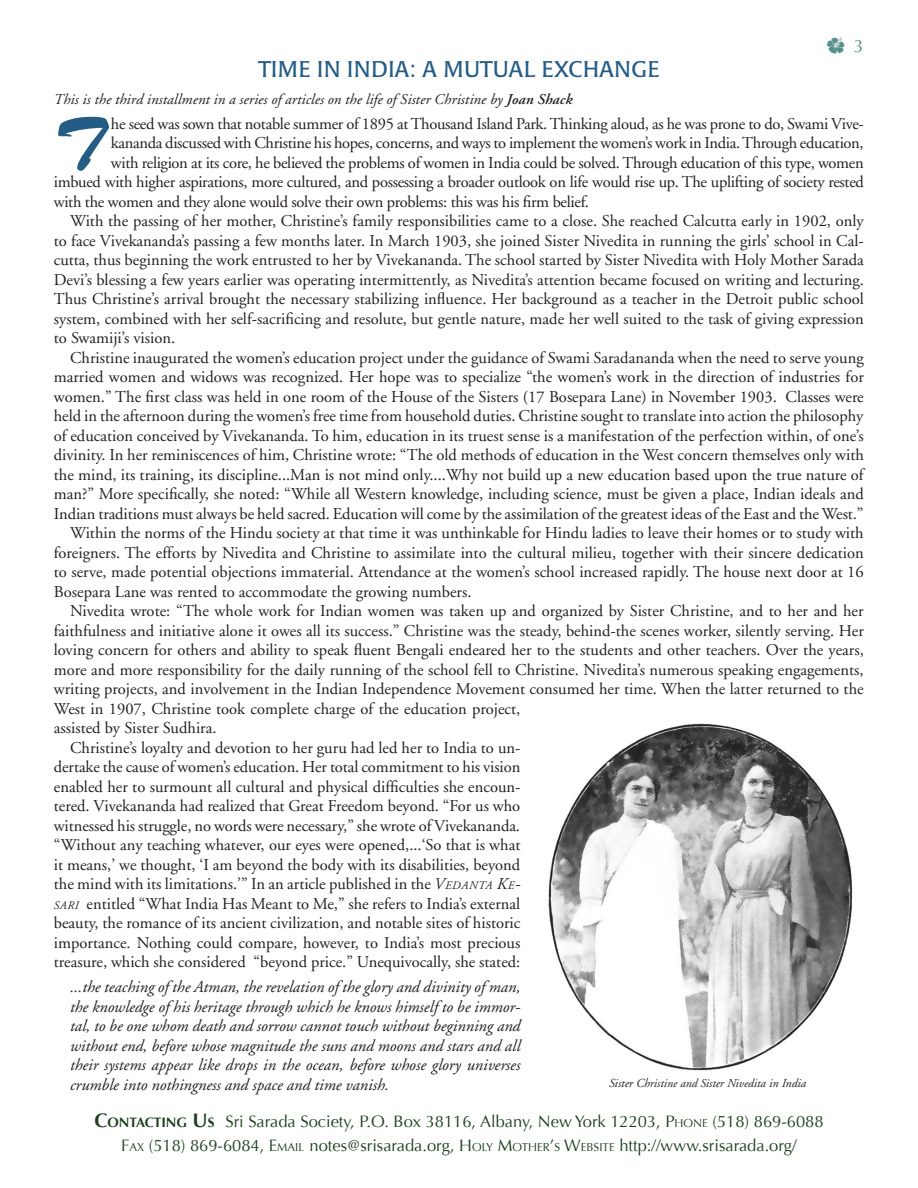
<style>
.page{position:relative;width:918px;height:1188px;background:#fff}
.page>*{position:absolute;margin:0;border:0;box-sizing:border-box;transform-origin:0 0}
.drop_cap{font:73.5px "Brush Script Std";color:#255c85}
.Heading_New_Blue{font:22.5px "Poppl Laudatio";letter-spacing:.02em;color:#255c85}
.t1{font:18px "Hibiscus";color:#54908b}
.body_text{font:16.5px/19.5px "Adobe Garamond";color:#231f20;text-align:justify}
.drop_cap-2{font:16.5px "Adobe Garamond";letter-spacing:-.02em;color:#231f20}
.Indent_It{font:italic 16.5px/19.5px "Adobe Garamond";color:#231f20;text-align:justify}
.Header_Line_Sm{font:16.5px "Optima";color:#1d401d}
.Intro{font:italic 15px "Adobe Garamond";letter-spacing:.01em;color:#231f20}
.t2{font:italic 12px "Adobe Garamond";color:#231f20}
.s1{font-family:"Optima"}
.s2{font-weight:600}
.s3{font-family:"Adobe Garamond Pro";font-style:italic}
.s4{font-family:"Adobe Garamond Pro";font-style:italic;font-size:11.55px}
.s5{font-size:12.3px}
.s6{font-weight:700;font-size:19.5px}
.s7{font-weight:700;font-size:13.65px}
.s8{font-style:inherit}
.s9{font-size:11.55px}
</style>
<div class="page">
<img style="left:548px;top:723px;width:305px;height:348px">
<p class="t1" style="left:827px;top:37px;width:39px">y <span class="s1">3</span></p>
<p class="Heading_New_Blue" style="left:258px;top:56px;width:403px">TIME IN INDIA: A MUTUAL EXCHANGE</p>
<p class="Intro" style="left:54px;top:91px;width:520px">This is the third installment in a series of articles on the life of Sister Christine by <span class="s2">Joan Shack</span></p>
<p class="drop_cap" style="left:54px;top:103px;width:51px">T</p>
<p class="drop_cap-2" style="left:111px;top:115px;width:754px">he seed was sown that notable summer of 1895 at Thousand Island Park. Thinking aloud, as he was prone to do, Swami Vive-</p>
<p class="drop_cap-2" style="left:111px;top:134px;width:754px">kananda discussed with Christine his hopes, concerns, and ways to implement the women’s work in India. Through education,</p>
<p class="drop_cap-2" style="left:111px;top:154px;width:754px">with religion at its core, he believed the problems of women in India could be solved. Through education of this type, women</p>
<p class="drop_cap-2" style="left:54px;top:173px;width:812px">imbued with higher aspirations, more cultured, and possessing a broader outlook on life would rise up. The uplifting of society rested</p>
<p class="drop_cap-2" style="left:54px;top:193px;width:537px">with the women and they alone would solve their own problems: this was his firm belief.</p>
<p class="body_text" style="left:54px;top:212px;width:812px;text-indent:16px">With the passing of her mother, Christine’s family responsibilities came to a close. She reached Calcutta early in 1902, only to face Vivekananda’s passing a few months later. In March 1903, she joined Sister Nivedita in running the girls’ school in Cal&shy;cutta, thus beginning the work entrusted to her by Vivekananda. The school started by Sister Nivedita with Holy Mother Sarada Devi’s blessing a few years earlier was operating intermittently, as Nivedita’s attention became focused on writing and lecturing.<br>Thus Christine’s arrival brought the necessary stabilizing influence. Her background as a teacher in the Detroit public school system, combined with her self-sacrificing and resolute, but gentle nature, made her well suited to the task of giving expression to Swamiji’s vision.</p>
<p class="body_text" style="left:54px;top:348px;width:812px;text-indent:16px">Christine inaugurated the women’s education project under the guidance of Swami Saradananda when the need to serve young married women and widows was recognized. Her hope was to specialize “the women’s work in the direction of industries for women.” The first class was held in one room of the House of the Sisters (17 Bosepara Lane) in November 1903. Classes were held in the afternoon during the women’s free time from household duties. Christine sought to translate into action the philosophy of education conceived by Vivekananda. To him, education in its truest sense is a manifestation of the perfection within, of one’s divinity. In her reminiscences of him, Christine wrote: “The old methods of education in the West concern themselves only with the mind, its training, its discipline...Man is not mind only....Why not build up a new education based upon the true nature of man?” More specifically, she noted: “While all Western knowledge, including science, must be given a place, Indian ideals and Indian traditions must always be held sacred. Education will come by the assimilation of the greatest ideas of the East and the West.”</p>
<p class="body_text" style="left:54px;top:524px;width:811px;text-indent:16px">Within the norms of the Hindu society at that time it was unthinkable for Hindu ladies to leave their homes or to study with foreigners. The efforts by Nivedita and Christine to assimilate into the cultural milieu, together with their sincere dedication to serve, made potential objections immaterial. Attendance at the women’s school increased rapidly. The house next door at 16<br>Bosepara Lane was rented to accommodate the growing numbers.</p>
<p class="body_text" style="left:54px;top:602px;width:812px;text-align:left;text-indent:16px">Nivedita wrote: “The whole work for Indian women was taken up and organized by Sister Christine, and to her and her faithfulness and initiative alone it owes all its success.” Christine was the steady, behind-the scenes worker, silently serving. Her loving concern for others and ability to speak fluent Bengali endeared her to the students and other teachers. Over the years, more and more responsibility for the daily running of the school fell to Christine. Nivedita’s numerous speaking engagements, writing projects, and involvement in the Indian Independence Movement consumed her time. When the latter returned to the West in 1907, Christine took complete charge of the education project,<br>assisted by Sister Sudhira.</p>
<p class="body_text" style="left:54px;top:738px;width:468px;text-indent:16px">Christine’s loyalty and devotion to her guru had led her to India to un&shy;dertake the cause of women’s education. Her total commitment to his vision enabled her to surmount all cultural and physical difficulties she encoun&shy;tered. Vivekananda had realized that Great Freedom beyond. “For us who witnessed his struggle, no words were necessary,” she wrote of Vivekananda. “Without any teaching whatever, our eyes were opened,...‘So that is what it means,’ we thought, ‘I am beyond the body with its disabilities, beyond the mind with its limitations.’” In an article published in the <span class="s3">V</span><span class="s4">EDANTA</span> <span class="s3">K</span><span class="s4">E</span><span class="s3">-</span><span class="s4">SA RI</span> entitled “What India Has Meant to Me,” she refers to India’s external beauty, the romance of its ancient civilization, and notable sites of historic importance. Nothing could compare, however, to India’s most precious treasure, which she considered “beyond price.” Unequivocally, she stated:</p>
<p class="Indent_It" style="left:70px;top:978px;width:452px">...the teaching of the Atman, the revelation of the glory and divinity of man, the knowledge of his heritage through which he knows himself to be immor&shy;tal, to be one whom death and sorrow cannot touch without beginning and without end, before whose magnitude the suns and moons and stars and all their systems appear like drops in the ocean, before whose glory universes crumble into nothingness and space and time vanish.</p>
<p class="t2" style="left:609px;top:1077px;width:199px"><span class="s5">Sister Ch</span>ristine and Sister Nivedit<span class="s5">a in India</span></p>
<p class="Header_Line_Sm" style="left:94px;top:1112px;width:731px"><span class="s6">C</span><span class="s7">ONTACTING</span> <span class="s6">U</span><span class="s7">S</span> Sri Sarada Society, P.O. Box 38116, Albany, New York 12203, <span class="s8">P</span><span class="s9">HONE</span> (518) 869-6088</p>
<p class="Header_Line_Sm" style="left:121px;top:1136px;width:677px"><span class="s8">F</span><span class="s9">AX</span> (518) 869-6084, <span class="s8">E</span><span class="s9">MAIL</span> notes@srisarada.org, <span class="s8">H</span> <span class="s9">OLY</span> <span class="s8">M</span><span class="s9">OTHER</span><span class="s8">’</span><span class="s9">S</span> <span class="s8">W</span><span class="s9">EBSITE</span> http://www.srisarada.org/</p>
</div>
